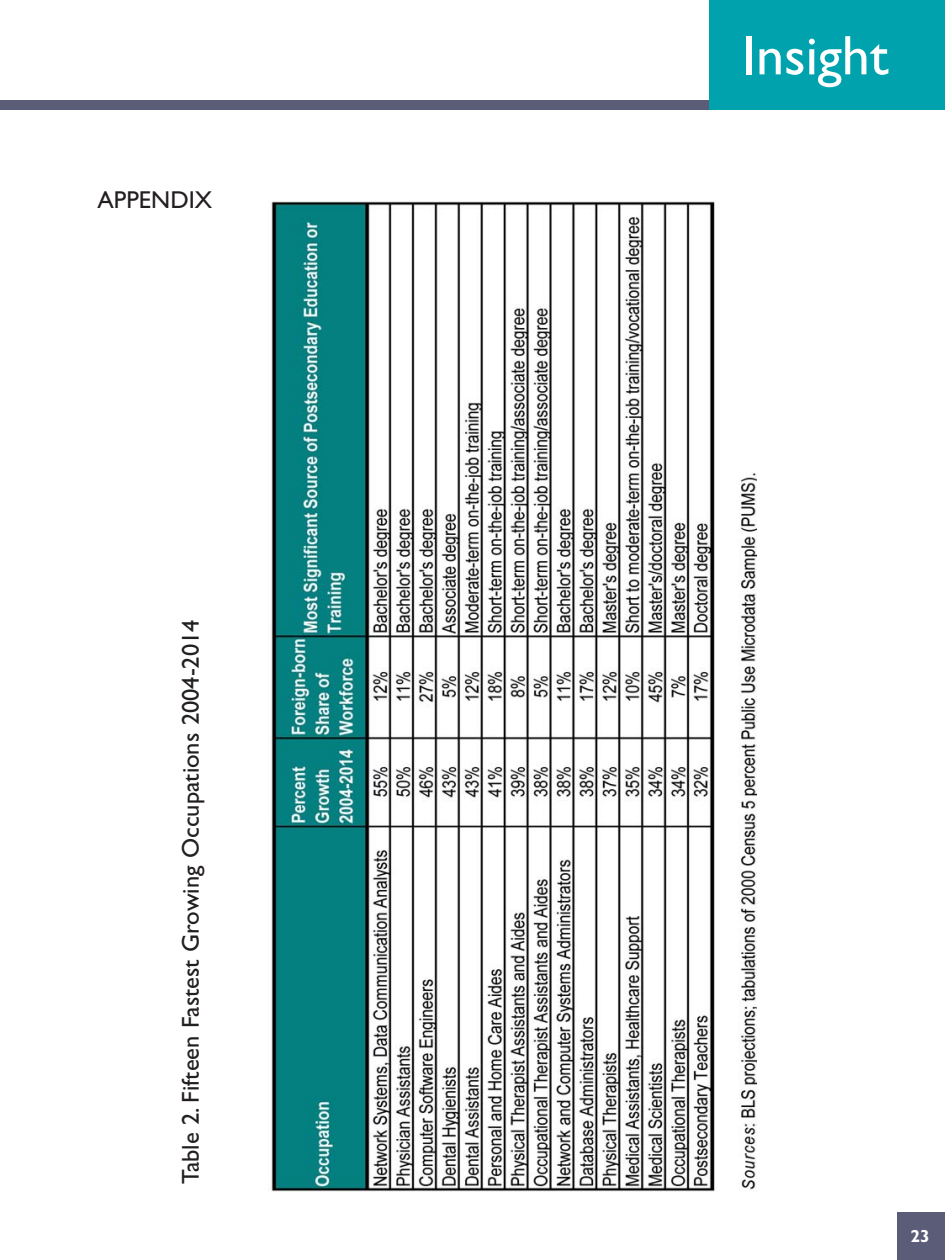
<style>
.page{position:relative;width:945px;height:1260px;background:#fff}
.page>*{position:absolute;margin:0;border:0;box-sizing:border-box;transform-origin:0 0}
.t1{font:56px "Gill Sans";color:#fff}
.t2{font:24.5px "Gill Sans";color:#231f20}
.t3{font:700 17.5px "Gill Sans";color:#fff}
</style>
<div class="page">
<div style="left:0;top:100px;width:723px;height:9px;background:#5b5d78"></div>
<div style="left:898px;top:1213px;width:47px;height:47px;background:#5b5d78"></div>
<div style="left:710px;top:0;width:235px;height:109px;background:#00a2ae"></div>
<img style="left:268px;top:202px;width:489px;height:989px">
<p class="t2" style="left:98px;top:191px;width:116px">APPENDIX</p>
<p class="t2" style="left:182px;top:1184px;width:566px;rotate:-90deg">Table 2. Fifteen Fastest Growing Occupations 2004-2014</p>
<h1 class="t1" style="left:742px;top:36px;width:148px">Insight</h1>
<p class="t3" style="left:911px;top:1230px;width:21px">23</p>
</div>
